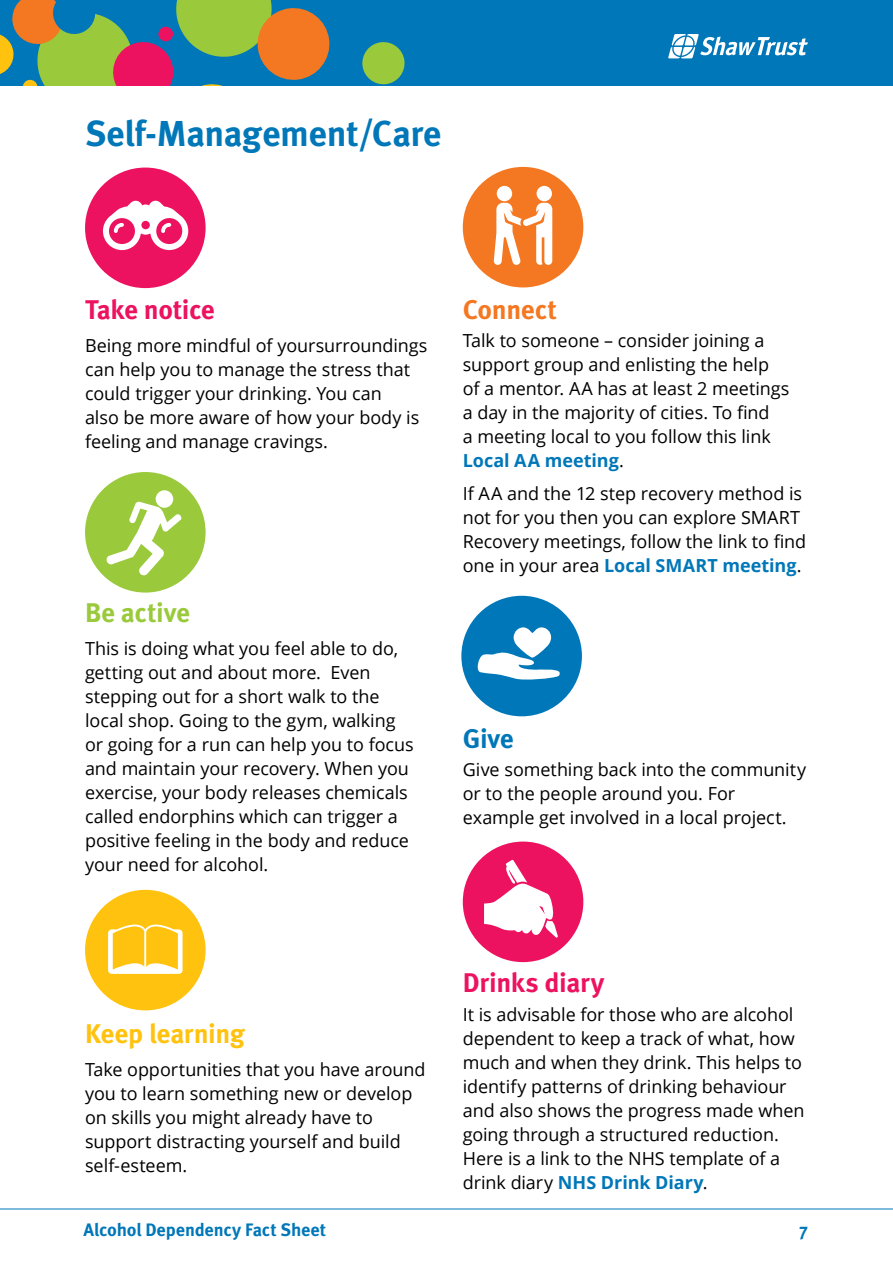
<style>
.page{position:relative;width:893px;height:1263px;background:#fff}
.page>*{position:absolute;margin:0;border:0;box-sizing:border-box;transform-origin:0 0}
.t1{font:700 36px "Meta OT";letter-spacing:-.01em;color:#0077b8}
.t2{font:700 27px "Meta OT";letter-spacing:-.015em;color:#ed125f}
.t3{font:700 27px "Meta OT";letter-spacing:-.015em;color:#ffc20e}
.t4{font:700 27px "Meta OT";letter-spacing:-.01em;color:#9aca3c}
.t5{font:700 27px "Meta OT";letter-spacing:-.015em;color:#f47721}
.t6{font:700 27px "Meta OT";color:#0077b8}
.t7{font:18px/24px "Open Sans";letter-spacing:-.005em;color:#000}
.t8{font:700 18px "Meta OT";letter-spacing:-.01em;color:#0077b8}
.s1{font-weight:700;color:#0077b8}
</style>
<div class="page">
<hr style="left:0;top:1208px;width:893px;height:1px;background:#0077b8">
<div style="left:0;top:0;width:893px;height:85px;background:#0077b8"></div>
<svg style="left:362px;top:42px;width:43px;height:43px"></svg>
<svg style="left:0;top:0;width:330px;height:85px"></svg>
<svg style="left:668px;top:34px;width:140px;height:24px"></svg>
<div style="left:85px;top:168px;width:121px;height:120px;background:#ed125f;border-radius:50%"></div>
<svg style="left:103px;top:201px;width:85px;height:49px"></svg>
<div style="left:85px;top:472px;width:121px;height:121px;background:#9aca3c;border-radius:50%"></div>
<svg style="left:107px;top:502px;width:74px;height:74px"></svg>
<div style="left:156px;top:490px;width:17px;height:18px;background:#fff;border-radius:50%"></div>
<div style="left:85px;top:890px;width:121px;height:120px;background:#ffc20e;border-radius:50%"></div>
<svg style="left:108px;top:924px;width:75px;height:50px"></svg>
<div style="left:463px;top:167px;width:120px;height:120px;background:#f47721;border-radius:50%"></div>
<div style="left:497px;top:186px;width:15px;height:15px;background:#fff;border-radius:50%"></div>
<div style="left:537px;top:186px;width:15px;height:15px;background:#fff;border-radius:50%"></div>
<svg style="left:494px;top:203px;width:58px;height:62px"></svg>
<div style="left:461px;top:596px;width:121px;height:120px;background:#0077b8;border-radius:50%"></div>
<svg style="left:478px;top:627px;width:82px;height:53px"></svg>
<div style="left:463px;top:841px;width:120px;height:121px;background:#ed125f;border-radius:50%"></div>
<svg style="left:484px;top:860px;width:74px;height:78px"></svg>
<h1 class="t1" style="left:85px;top:111px;width:358px">Self-Management/Care</h1>
<h2 class="t2" style="left:85px;top:293px;width:131px">Take notice</h2>
<p class="t7" style="left:85px;top:333px;width:344px">Being more mindful of yoursurroundings can help you to manage the stress that could trigger your drinking. You can<br>also be more aware of how your body is feeling and manage cravings.</p>
<h2 class="t4" style="left:85px;top:596px;width:107px">Be active</h2>
<p class="t7" style="left:85px;top:636px;width:330px">This is doing what you feel able to do, getting out and about more. Even stepping out for a short walk to the local shop. Going to the gym, walking or going for a run can help you to focus and maintain your recovery. When you exercise, your body releases chemicals called endorphins which can trigger a positive feeling in the body and reduce your need for alcohol.</p>
<h2 class="t5" style="left:463px;top:293px;width:96px">Connect</h2>
<p class="t7" style="left:463px;top:328px;width:328px">Talk to someone – consider joining a support group and enlisting the help of a mentor. AA has at least 2 meetings a day in the majority of cities. To find<br>a meeting local to you follow this link <span class="s1">Local AA meeting</span>.</p>
<p class="t7" style="left:463px;top:481px;width:345px">If AA and the 12 step recovery method is not for you then you can explore SMART Recovery meetings, follow the link to find one in your area <span class="s1">Local SMART meeting</span>.</p>
<h2 class="t6" style="left:463px;top:721px;width:53px">Give</h2>
<p class="t7" style="left:463px;top:757px;width:345px">Give something back into the community or to the people around you. For example get involved in a local project.</p>
<h2 class="t3" style="left:85px;top:1016px;width:162px">Keep learning</h2>
<p class="t7" style="left:85px;top:1056px;width:342px">Take opportunities that you have around you to learn something new or develop on skills you might already have to support distracting yourself and build self-esteem.</p>
<h2 class="t2" style="left:463px;top:966px;width:143px">Drinks diary</h2>
<p class="t7" style="left:463px;top:1001px;width:343px">It is advisable for those who are alcohol dependent to keep a track of what, how much and when they drink. This helps to identify patterns of drinking behaviour and also shows the progress made when going through a structured reduction.<br>Here is a link to the NHS template of a drink diary <span class="s1">NHS Drink Diary</span>.</p>
<p class="t8" style="left:84px;top:1218px;width:244px">Alcohol Dependency Fact Sheet</p>
<p class="t8" style="left:799px;top:1218px;width:10px">7</p>
</div>
